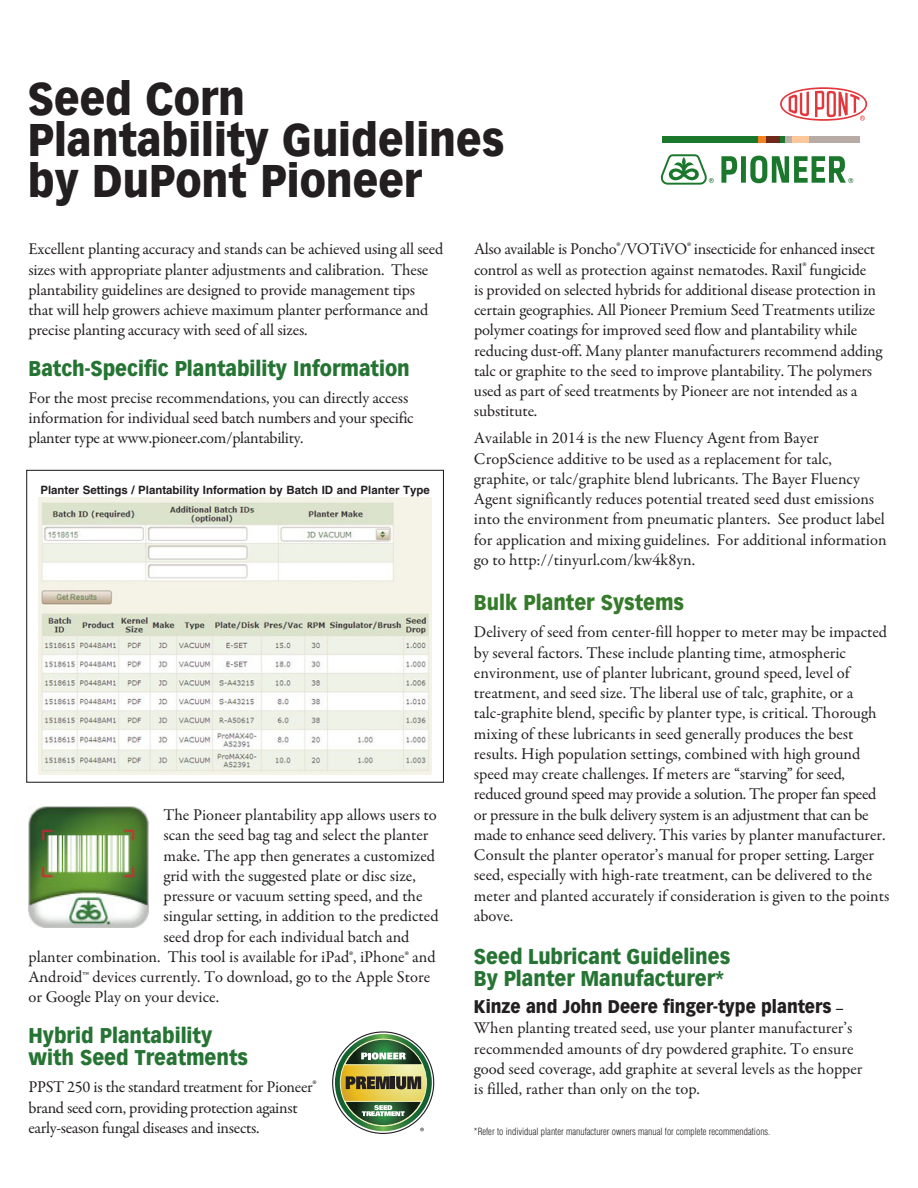
<style>
.page{position:relative;width:918px;height:1188px;background:#fff}
.page>*{position:absolute;margin:0;border:0;box-sizing:border-box;transform-origin:0 0}
.Head{font:900 45px "Vectora LT Std";color:#231f20;scale:.9 1}
.t1{font:900 21px "Vectora LT Std";color:#267434;scale:.9 1}
.t2{font:900 21px/22.5px "Vectora LH";color:#267434;scale:.9 1}
.subhead{font:900 21px "Vectora LH";color:#357b2b;scale:.9 1}
.t3{font:900 18px "Vectora LT Std";color:#231f20;scale:.9 1}
.t4{font:16.5px/20.2px "Garamond Premr Pro";color:#231f20}
.t5{font:16.5px/20.2px "Garamond Premr Pro";letter-spacing:-.02em;color:#231f20}
.t6{font:700 11.4px "Helvetica";color:#231f20}
.t7{font:300 condensed 9.75px "Helvetica";color:#231f20}
.s1{font-family:"Garamond Premr Pro";font-weight:700;font-size:16.5px}
</style>
<div class="page">
<div style="left:26px;top:470px;width:418px;height:313px;border:1px solid #231f20"></div>
<img style="left:38px;top:498px;width:394px;height:276px">
<div style="left:784px;top:136px;width:8px;height:7px;background:#bcafaa"></div>
<div style="left:663px;top:136px;width:95px;height:7px;background:#1a772c"></div>
<div style="left:809px;top:136px;width:50px;height:7px;background:#b8aaa5"></div>
<div style="left:758px;top:136px;width:9px;height:7px;background:#f58220"></div>
<div style="left:792px;top:136px;width:17px;height:7px;background:#fcc89b"></div>
<div style="left:767px;top:136px;width:13px;height:7px;background:#6e291b"></div>
<svg style="left:780px;top:136px;width:4px;height:7px"></svg>
<svg style="left:780px;top:87px;width:87px;height:34px"></svg>
<svg style="left:721px;top:156px;width:16px;height:27px"></svg>
<div style="left:741px;top:156px;width:5px;height:27px;background:#1a772c"></div>
<svg style="left:750px;top:156px;width:103px;height:27px"></svg>
<svg style="left:660px;top:154px;width:54px;height:31px"></svg>
<img style="left:28px;top:807px;width:121px;height:120px">
<img style="left:332px;top:1031px;width:102px;height:103px">
<p class="Head" style="left:28px;top:71px;width:243px">Seed Corn</p>
<p class="Head" style="left:28px;top:112px;width:531px">Plantability Guidelines</p>
<p class="Head" style="left:28px;top:153px;width:439px">by DuPont Pioneer</p>
<p class="t4" style="left:28px;top:239px;width:416px">Excellent planting accuracy and stands can be achieved using all seed sizes with appropriate planter adjustments and calibration. These plantability guidelines are designed to provide management tips that will help growers achieve maximum planter performance and precise planting accuracy with seed of all sizes.</p>
<p class="t1" style="left:28px;top:355px;width:425px">Batch-Specific Plantability Information</p>
<p class="t4" style="left:28px;top:388px;width:387px">For the most precise recommendations, you can directly access information for individual seed batch numbers and your specific planter type at www.pioneer.com/plantability.</p>
<p class="t6" style="left:40px;top:483px;width:391px">Planter Settings / Plantability Information by Batch ID and Planter Type</p>
<p class="t4" style="left:164px;top:805px;width:277px">The Pioneer plantability app allows users to scan the seed bag tag and select the planter make. The app then generates a customized grid with the suggested plate or disc size, pressure or vacuum setting speed, and the singular setting, in addition to the predicted seed drop for each individual batch and</p>
<p class="t4" style="left:28px;top:947px;width:409px">planter combination. This tool is available for iPad®, iPhone® and<br>Android™ devices currently. To download, go to the Apple Store or Google Play on your device.</p>
<p class="t1" style="left:28px;top:1022px;width:206px">Hybrid Plantability</p>
<p class="t1" style="left:28px;top:1045px;width:245px">with Seed Treatments</p>
<p class="t5" style="left:28px;top:1078px;width:289px">PPST 250 is the standard treatment for Pioneer® brand seed corn, providing protection against</p>
<p class="t5" style="left:28px;top:1118px;width:232px">early-season fungal diseases and insects.</p>
<p class="t4" style="left:474px;top:239px;width:410px">Also available is Poncho®/VOTiVO® insecticide for enhanced insect control as well as protection against nematodes. Raxil® fungicide<br>is provided on selected hybrids for additional disease protection in certain geographies. All Pioneer Premium Seed Treatments utilize polymer coatings for improved seed flow and plantability while reducing dust-off. Many planter manufacturers recommend adding talc or graphite to the seed to improve plantability. The polymers used as part of seed treatments by Pioneer are not intended as a substitute.</p>
<p class="t4" style="left:474px;top:428px;width:414px">Available in 2014 is the new Fluency Agent from Bayer CropScience additive to be used as a replacement for talc, graphite, or talc/graphite blend lubricants. The Bayer Fluency Agent significantly reduces potential treated seed dust emissions into the environment from pneumatic planters. See product label for application and mixing guidelines. For additional information go to http://tinyurl.com/kw4k8yn.</p>
<p class="subhead" style="left:474px;top:590px;width:235px">Bulk Planter Systems</p>
<p class="t4" style="left:474px;top:622px;width:417px">Delivery of seed from center-fill hopper to meter may be impacted by several factors. These include planting time, atmospheric environment, use of planter lubricant, ground speed, level of treatment, and seed size. The liberal use of talc, graphite, or a talc-graphite blend, specific by planter type, is critical. Thorough mixing of these lubricants in seed generally produces the best results. High population settings, combined with high ground speed may create challenges. If meters are “starving” for seed, reduced ground speed may provide a solution. The proper fan speed or pressure in the bulk delivery system is an adjustment that can be made to enhance seed delivery. This varies by planter manufacturer.<br>Consult the planter operator’s manual for proper setting. Larger seed, especially with high-rate treatment, can be delivered to the meter and planted accurately if consideration is given to the points above.</p>
<p class="t2" style="left:474px;top:945px;width:286px">Seed Lubricant Guidelines<br>By Planter Manufacturer*</p>
<p class="t3" style="left:474px;top:995px;width:413px">Kinze and John Deere finger-type planters <span class="s1">–</span></p>
<p class="t4" style="left:474px;top:1018px;width:381px">When planting treated seed, use your planter manufacturer’s recommended amounts of dry powdered graphite. To ensure</p>
<p class="t4" style="left:474px;top:1059px;width:390px">good seed coverage, add graphite at several levels as the hopper</p>
<p class="t4" style="left:474px;top:1079px;width:227px">is filled, rather than only on the top.</p>
<p class="t7" style="left:474px;top:1125px;width:298px">*Refer to individual planter manufacturer owners manual for complete recommendations.</p>
</div>
